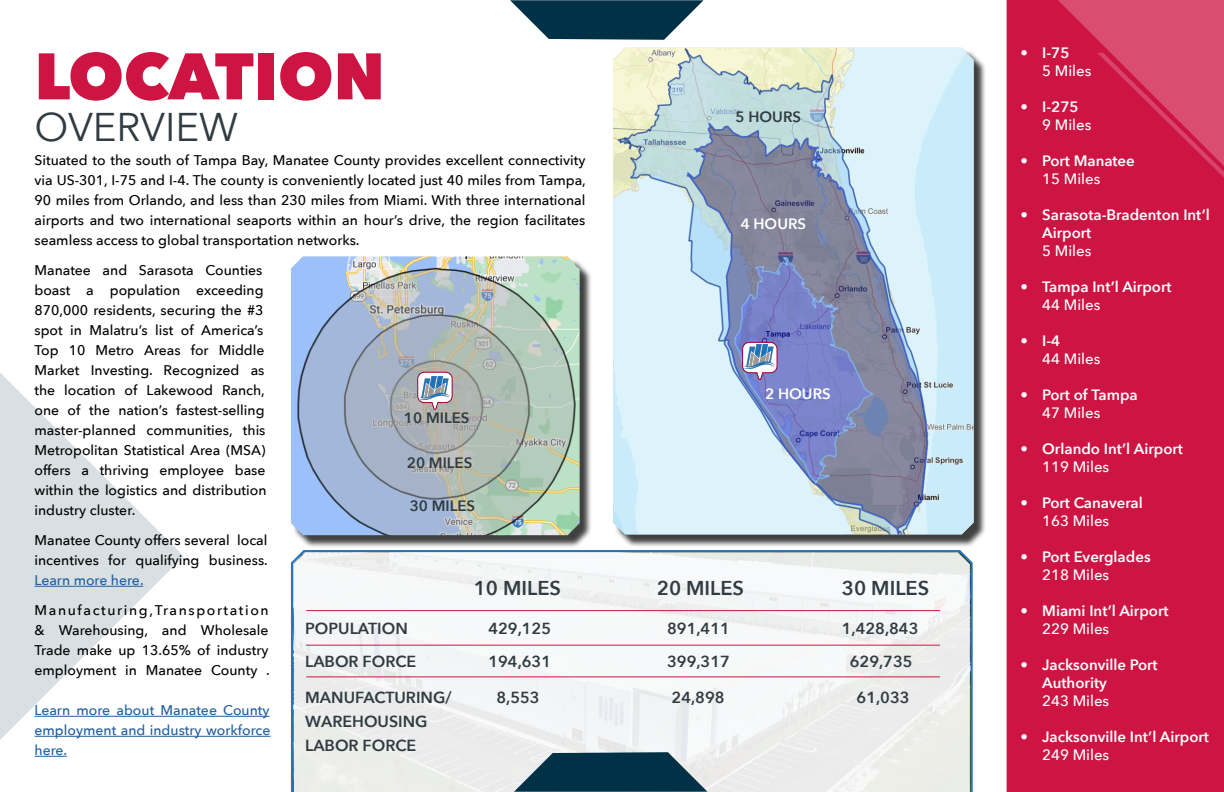
<style>
.page{position:relative;width:1224px;height:792px;background:#fff}
.page>*{position:absolute;margin:0;border:0;box-sizing:border-box;transform-origin:0 0}
.t1{font:800 65px "Avenir Next";color:#cd1442}
.t2{font:40px "Avenir Next";color:#303c42}
.t3{font:600 20px "Avenir Next";color:#303c42}
.t4{font:600 16px/24px "Avenir Next";color:#303c42}
.t5{font:600 15px/18px "Avenir Next";color:#fff}
.t6{font:500 15px "Avenir Next";color:#fff}
.t7{font:600 15px "Avenir Next";color:#303c42}
.t8{font:500 14px/20px "Avenir Next";color:#000;text-align:justify}
.t9{font:500 14px/20px "Avenir Next";color:#215e9e;text-align:justify}
</style>
<div class="page">
<div style="left:614px;top:49px;width:372px;height:498px;background:#000;opacity:.75"></div>
<img style="left:613px;top:48px;width:361px;height:486px">
<div style="left:292px;top:258px;width:300px;height:290px;background:#000;opacity:.75"></div>
<img style="left:291px;top:256px;width:289px;height:279px">
<svg style="left:294px;top:552px;width:676px;height:240px;fill:#f3f4f5"></svg>
<svg style="left:510px;top:0;width:194px;height:40px"></svg>
<div style="left:1006px;top:168px;width:218px;height:624px;background:#cd1442"></div>
<svg style="left:0;top:373px;width:184px;height:384px"></svg>
<hr style="left:306px;top:610px;width:634px;height:1px;background:#cd1442">
<hr style="left:306px;top:645px;width:634px;height:1px;background:#cd1442">
<hr style="left:306px;top:676px;width:634px;height:1px;background:#cd1442">
<svg style="left:984px;top:0;width:240px;height:168px;background:#d7476b"></svg>
<svg style="left:1097px;top:53px;width:127px;height:172px;background:#d02650"></svg>
<svg style="left:514px;top:752px;width:193px;height:40px;background:#33596a"></svg>
<hr style="left:35px;top:586px;width:108px;height:1px;background:#215e9e">
<hr style="left:35px;top:716px;width:235px;height:1px;background:#215e9e">
<hr style="left:35px;top:736px;width:236px;height:1px;background:#215e9e">
<hr style="left:35px;top:756px;width:32px;height:1px;background:#215e9e">
<svg style="left:742px;top:341px;width:36px;height:40px"></svg>
<img style="left:744px;top:345px;width:31px;height:24px">
<svg style="left:417px;top:371px;width:36px;height:39px"></svg>
<img style="left:420px;top:376px;width:30px;height:24px">
<h1 class="t1" style="left:35px;top:36px;width:352px">LOCATION</h1>
<h2 class="t2" style="left:35px;top:93px;width:205px">OVERVIEW</h2>
<p class="t7" style="left:736px;top:104px;width:67px">5 HOURS</p>
<p class="t8" style="left:35px;top:150px;width:553px">Situated to the south of Tampa Bay, Manatee County provides excellent connectivity via US-301, I-75 and I-4. The county is conveniently located just 40 miles from Tampa, 90 miles from Orlando, and less than 230 miles from Miami. With three international airports and two international seaports within an hour’s drive, the region facilitates seamless access to global transportation networks.</p>
<p class="t8" style="left:35px;top:260px;width:234px;text-align:left">Manatee and Sarasota Counties boast a population exceeding<br>870,000 residents, securing the #3 spot in Malatru’s list of America’s<br>Top 10 Metro Areas for Middle<br>Market Investing. Recognized as the location of Lakewood Ranch, one of the nation’s fastest-selling master-planned communities, this<br>Metropolitan Statistical Area (MSA) offers a thriving employee base within the logistics and distribution industry cluster.</p>
<p class="t8" style="left:35px;top:530px;width:235px">Manatee County offers several local incentives for qualifying business.</p>
<p class="t9" style="left:35px;top:570px;width:111px">Learn more here.</p>
<p class="t8" style="left:35px;top:600px;width:237px">Manufacturing,Transportation &amp; Warehousing, and Wholesale Trade make up 13.65% of industry employment in Manatee County .</p>
<p class="t9" style="left:35px;top:700px;width:238px">Learn more about Manatee County employment and industry workforce here.</p>
<p class="t5" style="left:741px;top:215px;width:67px">4 HOURS</p>
<p class="t5" style="left:765px;top:385px;width:67px">2 HOURS</p>
<p class="t7" style="left:404px;top:405px;width:67px">10 MILES</p>
<p class="t7" style="left:407px;top:450px;width:67px">20 MILES</p>
<p class="t7" style="left:410px;top:493px;width:67px">30 MILES</p>
<h3 class="t3" style="left:474px;top:571px;width:89px">10 MILES</h3>
<h3 class="t3" style="left:657px;top:571px;width:89px">20 MILES</h3>
<h3 class="t3" style="left:842px;top:571px;width:89px">30 MILES</h3>
<p class="t4" style="left:305px;top:612px;width:113px;line-height:33.2px">POPULATION<br>LABOR FORCE</p>
<p class="t4" style="left:305px;top:685px;width:148px">MANUFACTURING/<br>WAREHOUSING<br>LABOR FORCE</p>
<p class="t4" style="left:488px;top:616px;width:64px">429,125</p>
<p class="t4" style="left:667px;top:616px;width:64px">891,411</p>
<p class="t4" style="left:842px;top:616px;width:78px">1,428,843</p>
<p class="t4" style="left:488px;top:649px;width:64px">194,631</p>
<p class="t4" style="left:667px;top:649px;width:64px">399,317</p>
<p class="t4" style="left:850px;top:649px;width:64px">629,735</p>
<p class="t4" style="left:496px;top:685px;width:45px">8,553</p>
<p class="t4" style="left:672px;top:685px;width:54px">24,898</p>
<p class="t4" style="left:857px;top:685px;width:54px">61,033</p>
<p class="t5" style="left:1021px;top:43px;width:9px">•</p>
<p class="t5" style="left:1021px;top:97px;width:9px">•</p>
<p class="t5" style="left:1021px;top:151px;width:9px">•</p>
<p class="t5" style="left:1021px;top:205px;width:9px">•</p>
<p class="t5" style="left:1021px;top:277px;width:9px">•</p>
<p class="t5" style="left:1021px;top:331px;width:9px">•</p>
<p class="t5" style="left:1021px;top:385px;width:9px">•</p>
<p class="t5" style="left:1021px;top:439px;width:9px">•</p>
<p class="t5" style="left:1021px;top:493px;width:9px">•</p>
<p class="t5" style="left:1021px;top:547px;width:9px">•</p>
<p class="t5" style="left:1021px;top:601px;width:9px">•</p>
<p class="t5" style="left:1021px;top:655px;width:9px">•</p>
<p class="t5" style="left:1021px;top:727px;width:9px">•</p>
<p class="t5" style="left:1042px;top:43px;width:29px">I-75</p>
<p class="t6" style="left:1042px;top:58px;width:51px">5 Miles</p>
<p class="t5" style="left:1042px;top:97px;width:38px">I-275</p>
<p class="t6" style="left:1042px;top:112px;width:51px">9 Miles</p>
<p class="t5" style="left:1042px;top:151px;width:94px">Port Manatee</p>
<p class="t6" style="left:1042px;top:166px;width:60px">15 Miles</p>
<p class="t5" style="left:1042px;top:205px;width:169px">Sarasota-Bradenton Int’l<br>Airport</p>
<p class="t6" style="left:1042px;top:238px;width:51px">5 Miles</p>
<p class="t5" style="left:1042px;top:277px;width:131px">Tampa Int’l Airport</p>
<p class="t6" style="left:1042px;top:292px;width:60px">44 Miles</p>
<p class="t5" style="left:1042px;top:331px;width:20px">I-4</p>
<p class="t6" style="left:1042px;top:346px;width:60px">44 Miles</p>
<p class="t5" style="left:1042px;top:385px;width:97px">Port of Tampa</p>
<p class="t6" style="left:1042px;top:400px;width:60px">47 Miles</p>
<p class="t5" style="left:1042px;top:439px;width:142px">Orlando Int’l Airport</p>
<p class="t6" style="left:1042px;top:454px;width:69px">119 Miles</p>
<p class="t5" style="left:1042px;top:493px;width:102px">Port Canaveral</p>
<p class="t6" style="left:1042px;top:508px;width:69px">163 Miles</p>
<p class="t5" style="left:1042px;top:547px;width:110px">Port Everglades</p>
<p class="t6" style="left:1042px;top:562px;width:69px">218 Miles</p>
<p class="t5" style="left:1042px;top:601px;width:128px">Miami Int’l Airport</p>
<p class="t6" style="left:1042px;top:616px;width:69px">229 Miles</p>
<p class="t5" style="left:1042px;top:655px;width:117px">Jacksonville Port<br>Authority</p>
<p class="t6" style="left:1042px;top:688px;width:69px">243 Miles</p>
<p class="t5" style="left:1042px;top:727px;width:168px">Jacksonville Int’l Airport</p>
<p class="t6" style="left:1042px;top:742px;width:69px">249 Miles</p>
</div>
